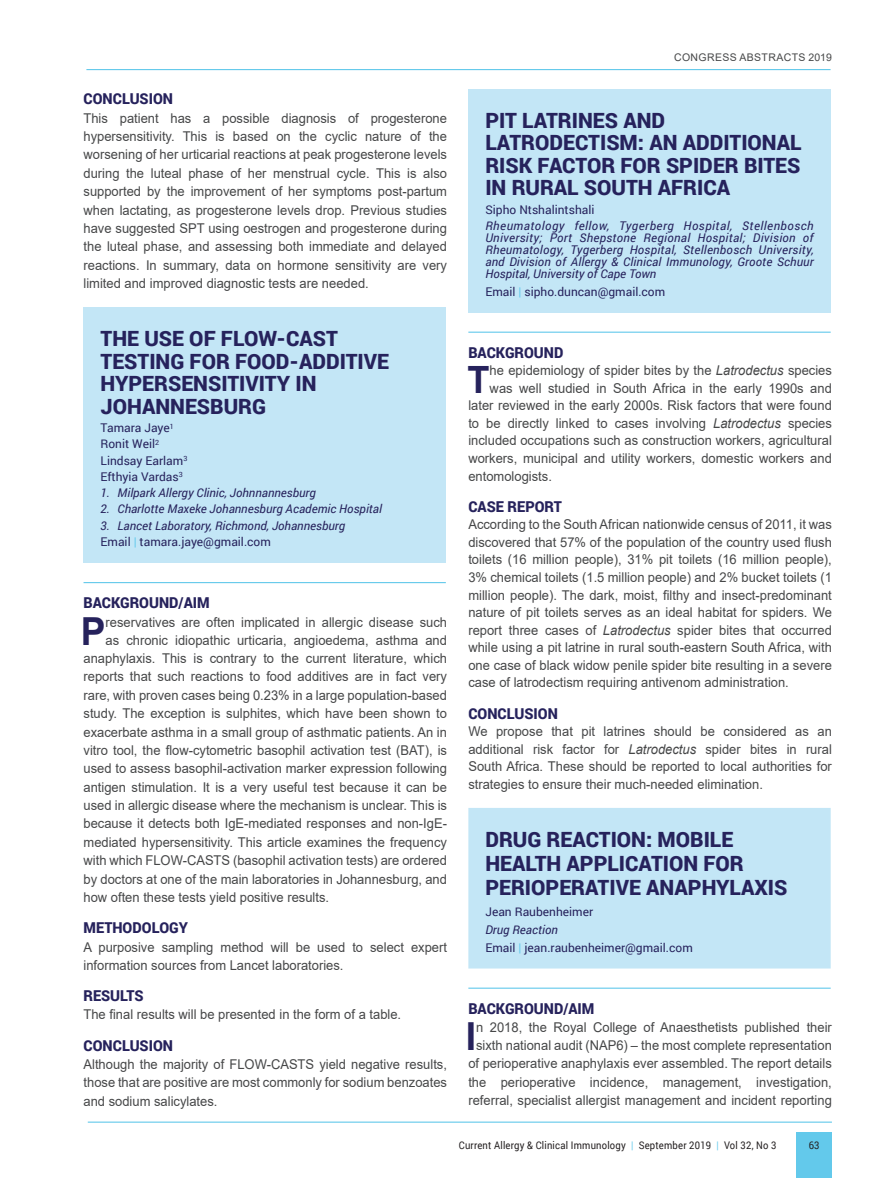
<style>
.page{position:relative;width:893px;height:1178px;background:#fff}
.page>*{position:absolute;margin:0;border:0;box-sizing:border-box;transform-origin:0 0}
.t1{font:700 38.7px "Arial";color:#26225c;scale:.96 1}
.t2{font:700 37.65px "Arial";color:#26225c;scale:.96 1}
.t3{font:900 21px/22.5px "Roboto";color:#26225c}
.t4{font:900 15px "Roboto";color:#26225c;scale:.96 1}
.t5{font:13.5px/18.3px "Arial";color:#464748;text-align:justify;scale:.96 1}
.t6{font:italic 12px/12px "Roboto";color:#26225c}
.t7{font:12px/16.2px "Roboto";color:#26225c}
.t8{font:10.5px "Roboto";letter-spacing:.02em;color:#231f20;scale:.9 1}
.t9{font:10.5px "Arial";letter-spacing:.035em;color:#464748}
.s1{color:#63c9eb}
.s2{font-style:normal}
.s3{font-style:normal;color:#63c9eb}
.s4{font-style:italic}
</style>
<div class="page">
<div style="left:796px;top:1132px;width:36px;height:46px;background:#63c9eb"></div>
<hr style="left:88px;top:1121px;width:744px;height:2px;background:#63c9eb">
<hr style="left:86px;top:69px;width:745px;height:1px;background:#63c9eb">
<div style="left:84px;top:307px;width:362px;height:256px;background:#c3e6f6"></div>
<hr style="left:84px;top:582px;width:362px;height:1px;background:#63c9eb">
<div style="left:468px;top:89px;width:363px;height:223px;background:#c3e6f6"></div>
<hr style="left:468px;top:332px;width:363px;height:1px;background:#63c9eb">
<div style="left:468px;top:808px;width:363px;height:160px;background:#c3e6f6"></div>
<hr style="left:468px;top:987px;width:363px;height:2px;background:#63c9eb">
<p class="t4" style="left:84px;top:88px;width:95px">CONCLUSION</p>
<p class="t5" style="left:84px;top:109px;width:380px">This patient has a possible diagnosis of progesterone hypersensitivity. This is based on the cyclic nature of the worsening of her urticarial reactions at peak progesterone levels during the luteal phase of her menstrual cycle. This is also supported by the improvement of her symptoms post-partum when lactating, as progesterone levels drop. Previous studies have suggested SPT using oestrogen and progesterone during the luteal phase, and assessing both immediate and delayed reactions. In summary, data on hormone sensitivity are very limited and improved diagnostic tests are needed.</p>
<p class="t9" style="left:674px;top:51px;width:159px">CONGRESS ABSTRACTS 2019</p>
<h3 class="t3" style="left:485px;top:108px;width:318px">PIT LATRINES AND<br>LATRODECTISM: AN ADDITIONAL<br>RISK FACTOR FOR SPIDER BITES<br>IN RURAL SOUTH AFRICA</h3>
<p class="t7" style="left:485px;top:201px;width:111px">Sipho Ntshalintshali</p>
<p class="t6" style="left:485px;top:219px;width:330px;text-align:justify">Rheumatology fellow, Tygerberg Hospital, Stellenbosch University; Port Shepstone Regional Hospital; Division of Rheumatology, Tygerberg Hospital, Stellenbosch University, and Division of Allergy &amp; Clinical Immunology, Groote Schuur Hospital, University of Cape Town</p>
<p class="t7" style="left:485px;top:283px;width:181px">Email <span class="s1">|</span> sipho.duncan@gmail.com</p>
<h3 class="t3" style="left:101px;top:327px;width:290px">THE USE OF FLOW-CAST<br>TESTING FOR FOOD-ADDITIVE<br>HYPERSENSITIVITY IN<br>JOHANNESBURG</h3>
<p class="t7" style="left:101px;top:419px;width:88px">Tamara Jaye<sup>1<br></sup>Ronit Weil<sup>2<br></sup>Lindsay Earlam<sup>3<br></sup>Efthyia Vardas<sup>3</sup></p>
<p class="t6" style="left:101px;top:486px;width:217px">1. Milpark Allergy Clinic, Johnnannesburg</p>
<p class="t6" style="left:101px;top:503px;width:283px">2. Charlotte Maxeke Johannesburg Academic Hospital</p>
<p class="t6" style="left:101px;top:517px;width:246px;line-height:16.2px">3. Lancet Laboratory, Richmond, Johannesburg<br><span class="s2">Email</span> <span class="s3">|</span> <span class="s2">tamara.jaye@gmail.com</span></p>
<p class="t4" style="left:84px;top:592px;width:133px">BACKGROUND/AIM</p>
<h1 class="t1" style="left:81px;top:604px;width:27px">P</h1>
<p class="t5" style="left:106px;top:613px;width:357px">reservatives are often implicated in allergic disease such</p>
<p class="t5" style="left:106px;top:631px;width:357px">as chronic idiopathic urticaria, angioedema, asthma and</p>
<p class="t5" style="left:84px;top:649px;width:380px">anaphylaxis. This is contrary to the current literature, which</p>
<p class="t5" style="left:84px;top:667px;width:380px">reports that such reactions to food additives are in fact very</p>
<p class="t5" style="left:84px;top:686px;width:380px">rare, with proven cases being 0.23% in a large population-based</p>
<p class="t5" style="left:84px;top:704px;width:380px">study. The exception is sulphites, which have been shown to</p>
<p class="t5" style="left:84px;top:722px;width:380px">exacerbate asthma in a small group of asthmatic patients. An in</p>
<p class="t5" style="left:84px;top:741px;width:380px">vitro tool, the flow-cytometric basophil activation test (BAT), is</p>
<p class="t5" style="left:84px;top:759px;width:380px">used to assess basophil-activation marker expression following</p>
<p class="t5" style="left:84px;top:778px;width:380px">antigen stimulation. It is a very useful test because it can be</p>
<p class="t5" style="left:84px;top:796px;width:380px">used in allergic disease where the mechanism is unclear. This is</p>
<p class="t5" style="left:84px;top:814px;width:380px">because it detects both IgE-mediated responses and non-IgE-</p>
<p class="t5" style="left:84px;top:833px;width:380px">mediated hypersensitivity. This article examines the frequency</p>
<p class="t5" style="left:84px;top:851px;width:380px">with which FLOW-CASTS (basophil activation tests) are ordered</p>
<p class="t5" style="left:84px;top:869px;width:380px">by doctors at one of the main laboratories in Johannesburg, and</p>
<p class="t5" style="left:84px;top:888px;width:257px">how often these tests yield positive results.</p>
<p class="t4" style="left:84px;top:917px;width:110px">METHODOLOGY</p>
<p class="t5" style="left:84px;top:937px;width:380px">A purposive sampling method will be used to select expert information sources from Lancet laboratories.</p>
<p class="t4" style="left:84px;top:985px;width:64px">RESULTS</p>
<p class="t5" style="left:84px;top:1005px;width:332px">The final results will be presented in the form of a table.</p>
<p class="t4" style="left:84px;top:1034px;width:95px">CONCLUSION</p>
<p class="t5" style="left:84px;top:1055px;width:380px">Although the majority of FLOW-CASTS yield negative results, those that are positive are most commonly for sodium benzoates and sodium salicylates.</p>
<p class="t4" style="left:468px;top:342px;width:101px">BACKGROUND</p>
<h2 class="t2" style="left:468px;top:353px;width:24px">T</h2>
<p class="t5" style="left:490px;top:361px;width:358px">he epidemiology of spider bites by the <span class="s4">Latrodectus</span> species</p>
<p class="t5" style="left:490px;top:379px;width:358px">was well studied in South Africa in the early 1990s and</p>
<p class="t5" style="left:468px;top:396px;width:380px">later reviewed in the early 2000s. Risk factors that were found</p>
<p class="t5" style="left:468px;top:414px;width:380px">to be directly linked to cases involving <span class="s4">Latrodectus</span> species</p>
<p class="t5" style="left:468px;top:431px;width:380px">included occupations such as construction workers, agricultural</p>
<p class="t5" style="left:468px;top:449px;width:380px">workers, municipal and utility workers, domestic workers and</p>
<p class="t5" style="left:468px;top:467px;width:89px">entomologists.</p>
<p class="t4" style="left:468px;top:496px;width:99px">CASE REPORT</p>
<p class="t5" style="left:468px;top:516px;width:380px;line-height:17.5px">According to the South African nationwide census of 2011, it was discovered that 57% of the population of the country used flush toilets (16 million people), 31% pit toilets (16 million people), 3% chemical toilets (1.5 million people) and 2% bucket toilets (1 million people). The dark, moist, filthy and insect-predominant nature of pit toilets serves as an ideal habitat for spiders. We report three cases of <span class="s4">Latrodectus</span> spider bites that occurred while using a pit latrine in rural south-eastern South Africa, with one case of black widow penile spider bite resulting in a severe case of latrodectism requiring antivenom administration.</p>
<p class="t4" style="left:468px;top:702px;width:95px">CONCLUSION</p>
<p class="t5" style="left:468px;top:722px;width:380px;line-height:17.5px">We propose that pit latrines should be considered as an additional risk factor for <span class="s4">Latrodectus</span> spider bites in rural South Africa. These should be reported to local authorities for strategies to ensure their much-needed elimination.</p>
<h3 class="t3" style="left:485px;top:826px;width:304px;line-height:24px">DRUG REACTION: MOBILE<br>HEALTH APPLICATION FOR<br>PERIOPERATIVE ANAPHYLAXIS</h3>
<p class="t7" style="left:485px;top:903px;width:109px">Jean Raubenheimer</p>
<p class="t7" style="left:485px;top:920px;width:209px;line-height:17.7px"><span class="s4">Drug Reaction<br></span>Email <span class="s1">|</span> jean.raubenheimer@gmail.com</p>
<p class="t4" style="left:468px;top:998px;width:133px">BACKGROUND/AIM</p>
<h1 class="t1" style="left:466px;top:1009px;width:12px">I</h1>
<p class="t5" style="left:468px;top:1018px;width:380px;text-align:center">n 2018, the Royal College of Anaesthetists published their sixth national audit (NAP6) – the most complete representation of perioperative anaphylaxis ever assembled. The report details the perioperative incidence, management, investigation, referral, specialist allergist management and incident reporting</p>
<p class="t8" style="left:459px;top:1138px;width:354px">Current Allergy &amp; Clinical Immunology <span class="s1">|</span> September 2019 <span class="s1">|</span> Vol 32, No 3</p>
<p class="t8" style="left:809px;top:1138px;width:13px">63</p>
</div>
